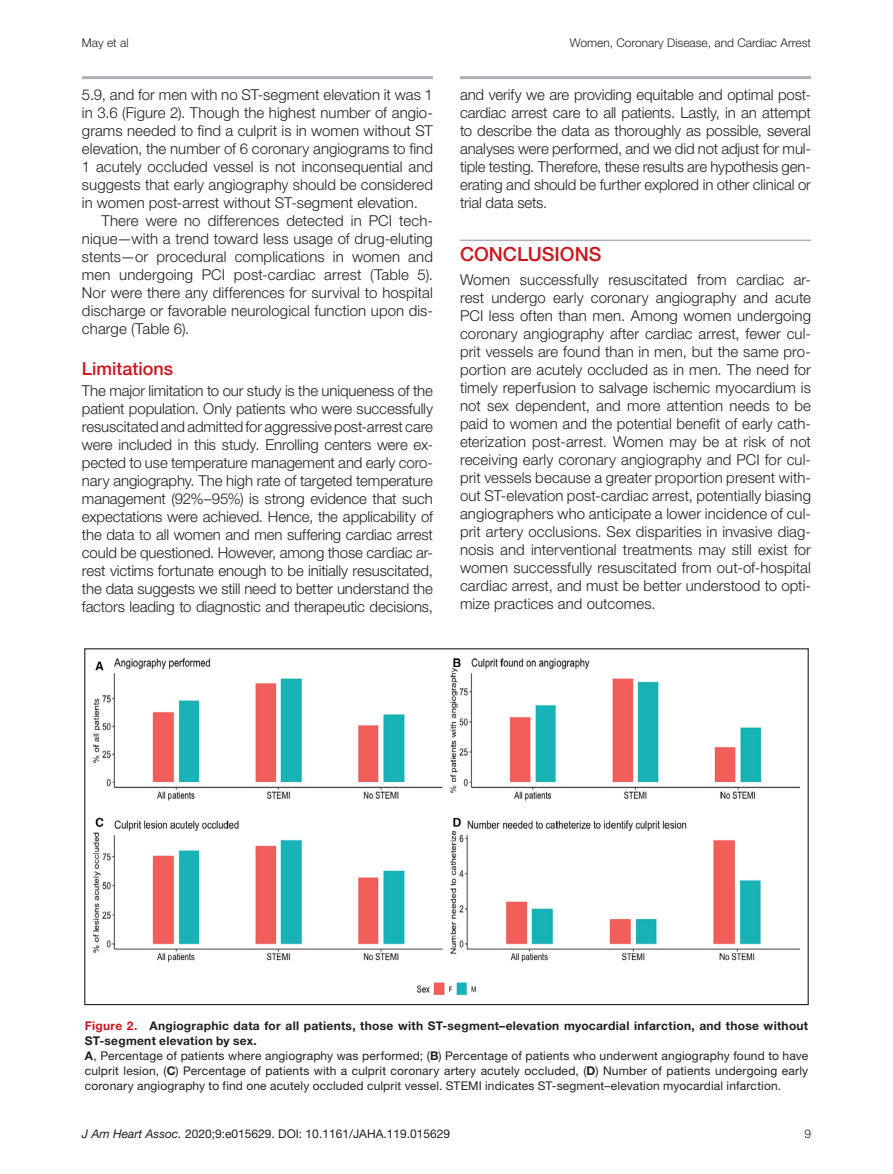
<style>
.page{position:relative;width:893px;height:1174px;background:#fff}
.page>*{position:absolute;margin:0;border:0;box-sizing:border-box;transform-origin:0 0}
.t1{font:500 19.5px "Helvetica Neue LT Std";color:#cd151d}
.t2{font:500 18px "Helvetica Neue LT Std";color:#cd151d}
.t3{font:300 15px/18px "Helvetica Neue LT Std";letter-spacing:-.005em;color:#231f20;text-align:justify}
.t4{font:12px/15px "Helvetica Neue LT Std";letter-spacing:.015em;color:#231f20}
.t5{font:300 12px "Helvetica Neue LT Std";color:#231f20}
.s1{font-weight:700;color:#cd151d}
.s2{font-weight:700}
.s3{font-style:italic}
</style>
<div class="page">
<hr style="left:460px;top:240px;width:351px;height:1px;background:#aeafb3">
<img style="left:93px;top:658px;width:707px;height:337px">
<hr style="left:82px;top:76px;width:351px;height:3px;background:#aeafb3">
<hr style="left:460px;top:76px;width:351px;height:3px;background:#aeafb3">
<p class="t5" style="left:82px;top:35px;width:48px">May et al</p>
<p class="t5" style="left:570px;top:35px;width:243px">Women, Coronary Disease, and Cardiac Arrest</p>
<p class="t3" style="left:82px;top:85px;width:353px">5.9, and for men with no ST-segment elevation it was 1 in 3.6 (Figure 2). Though the highest number of angio&shy;grams needed to find a culprit is in women without ST elevation, the number of 6 coronary angiograms to find 1 acutely occluded vessel is not inconsequential and suggests that early angiography should be considered in women post-arrest without ST-segment elevation.</p>
<p class="t3" style="left:82px;top:211px;width:352px;text-indent:20px">There were no differences detected in PCI tech&shy;nique—with a trend toward less usage of drug-eluting stents—or procedural complications in women and men undergoing PCI post-cardiac arrest (Table 5).<br>Nor were there any differences for survival to hospital discharge or favorable neurological function upon dis&shy;charge (Table 6).</p>
<p class="t2" style="left:82px;top:358px;width:93px">Limitations</p>
<p class="t3" style="left:82px;top:381px;width:352px">The major limitation to our study is the uniqueness of the patient population. Only patients who were successfully resuscitated and admitted for aggressive post-arrest care were included in this study. Enrolling centers were ex&shy;pected to use temperature management and early coro&shy;nary angiography. The high rate of targeted temperature management (92%–95%) is strong evidence that such expectations were achieved. Hence, the applicability of the data to all women and men suffering cardiac arrest could be questioned. However, among those cardiac ar&shy;rest victims fortunate enough to be initially resuscitated, the data suggests we still need to better understand the factors leading to diagnostic and therapeutic decisions,</p>
<p class="t3" style="left:460px;top:85px;width:353px">and verify we are providing equitable and optimal post&shy;cardiac arrest care to all patients. Lastly, in an attempt to describe the data as thoroughly as possible, several analyses were performed, and we did not adjust for mul&shy;tiple testing. Therefore, these results are hypothesis gen&shy;erating and should be further explored in other clinical or trial data sets.</p>
<h1 class="t1" style="left:460px;top:242px;width:143px">CONCLUSIONS</h1>
<p class="t3" style="left:460px;top:270px;width:353px">Women successfully resuscitated from cardiac ar&shy;rest undergo early coronary angiography and acute PCI less often than men. Among women undergoing coronary angiography after cardiac arrest, fewer cul&shy;prit vessels are found than in men, but the same pro&shy;portion are acutely occluded as in men. The need for timely reperfusion to salvage ischemic myocardium is not sex dependent, and more attention needs to be paid to women and the potential benefit of early cath&shy;eterization post-arrest. Women may be at risk of not receiving early coronary angiography and PCI for cul&shy;prit vessels because a greater proportion present with&shy;out ST-elevation post-cardiac arrest, potentially biasing angiographers who anticipate a lower incidence of cul&shy;prit artery occlusions. Sex disparities in invasive diag&shy;nosis and interventional treatments may still exist for women successfully resuscitated from out-of-hospital cardiac arrest, and must be better understood to opti&shy;mize practices and outcomes.</p>
<p class="t4" style="left:85px;top:1018px;width:725px"><span class="s1">Figure 2.</span> <span class="s2">Angiographic data for all patients, those with ST-segment–elevation myocardial infarction, and those without ST-segment elevation by sex.<br>A</span>, Percentage of patients where angiography was performed; (<span class="s2">B</span>) Percentage of patients who underwent angiography found to have culprit lesion, (<span class="s2">C</span>) Percentage of patients with a culprit coronary artery acutely occluded, (<span class="s2">D</span>) Number of patients undergoing early coronary angiography to find one acutely occluded culprit vessel. STEMI indicates ST-segment–elevation myocardial infarction.</p>
<p class="t4" style="left:82px;top:1126px;width:370px"><span class="s3">J Am Heart Assoc.</span> 2020;9:e015629. DOI: 10.1161/JAHA.119.015629</p>
<p class="t5" style="left:804px;top:1126px;width:8px">9</p>
</div>
